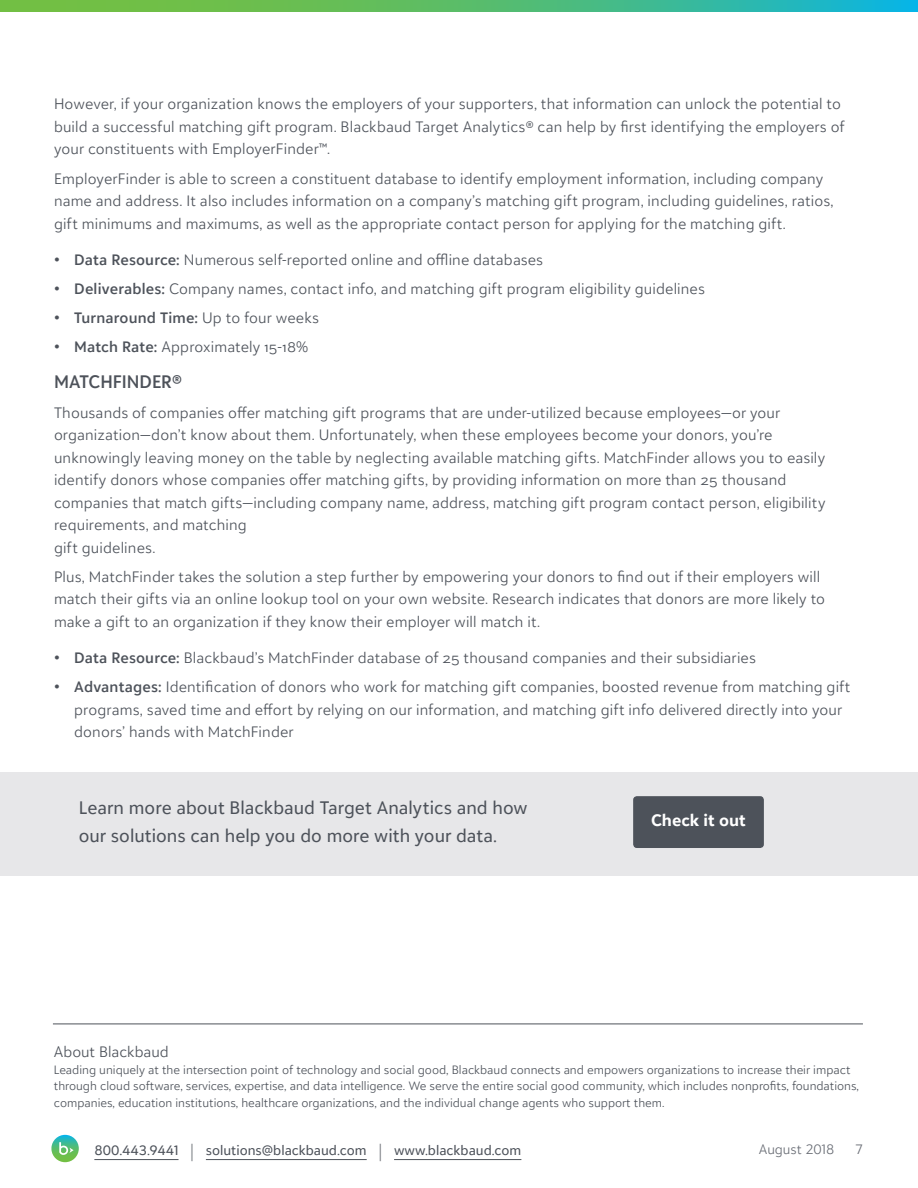
<style>
.page{position:relative;width:918px;height:1188px;background:#fff}
.page>*{position:absolute;margin:0;border:0;box-sizing:border-box;transform-origin:0 0}
.t1{font:18px/28.5px "Blackbaud Sans";color:#4d525a}
.t2{font:600 18px "Blackbaud Sans";color:#4d525a}
.t3{font:700 16.5px "Blackbaud Sans";color:#fff}
.t4{font:300 15px/22.5px "Blackbaud Sans";letter-spacing:.01em;color:#4d525a}
.t5{font:600 15px "Blackbaud Sans";letter-spacing:.01em;color:#4d525a}
.t6{font:13.5px "Blackbaud Sans";color:#4d525a}
.t7{font:300 13.5px "Blackbaud Sans";color:#686c74}
.t8{font:300 12px/16.5px "Blackbaud Sans";color:#4d525a}
.s1{font-weight:600}
.s2{font-weight:300}
.s3{font-weight:300;font-size:20.25px;color:#71757b}
</style>
<div class="page">
<hr style="left:53px;top:1024px;width:810px;height:1px;background:#4d525a">
<svg style="left:0;top:0;width:918px;height:11px;background:#4fbb77"></svg>
<svg style="left:51px;top:1135px;width:28px;height:27px"></svg>
<svg style="left:59px;top:1142px;width:15px;height:13px"></svg>
<hr style="left:94px;top:1159px;width:85px;height:1px;background:#4d525a">
<hr style="left:206px;top:1159px;width:161px;height:1px;background:#4d525a">
<hr style="left:394px;top:1159px;width:127px;height:1px;background:#4d525a">
<div style="left:0;top:772px;width:918px;height:104px;background:#e7e7e9"></div>
<div style="left:633px;top:796px;width:131px;height:52px;background:#4d525a;border-radius:4px"></div>
<p class="t4" style="left:54px;top:93px;width:792px">However, if your organization knows the employers of your supporters, that information can unlock the potential to build a successful matching gift program. Blackbaud Target Analytics® can help by first identifying the employers of your constituents with EmployerFinder™.</p>
<p class="t4" style="left:54px;top:167px;width:781px">EmployerFinder is able to screen a constituent database to identify employment information, including company name and address. It also includes information on a company’s matching gift program, including guidelines, ratios, gift minimums and maximums, as well as the appropriate contact person for applying for the matching gift.</p>
<p class="t4" style="left:54px;top:248px;width:491px"><span class="s1">• Data Resource:</span> Numerous self-reported online and offline databases</p>
<p class="t4" style="left:54px;top:277px;width:652px"><span class="s1">• Deliverables:</span> Company names, contact info, and matching gift program eligibility guidelines</p>
<p class="t5" style="left:54px;top:308px;width:267px">• Turnaround Time: <span class="s2">Up to four weeks</span></p>
<p class="t4" style="left:54px;top:336px;width:256px"><span class="s1">• Match Rate:</span> Approximately 15-18%</p>
<p class="t2" style="left:54px;top:371px;width:129px">MATCHFINDER®</p>
<p class="t4" style="left:54px;top:401px;width:773px">Thousands of companies offer matching gift programs that are under-utilized because employees—or your organization—don’t know about them. Unfortunately, when these employees become your donors, you’re unknowingly leaving money on the table by neglecting available matching gifts. MatchFinder allows you to easily identify donors whose companies offer matching gifts, by providing information on more than 25 thousand companies that match gifts—including company name, address, matching gift program contact person, eligibility requirements, and matching<br>gift guidelines.</p>
<p class="t4" style="left:54px;top:565px;width:773px">Plus, MatchFinder takes the solution a step further by empowering your donors to find out if their employers will match their gifts via an online lookup tool on your own website. Research indicates that donors are more likely to make a gift to an organization if they know their employer will match it.</p>
<p class="t4" style="left:54px;top:646px;width:703px"><span class="s1">• Data Resource:</span> Blackbaud’s MatchFinder database of 25 thousand companies and their subsidiaries</p>
<p class="t4" style="left:74px;top:675px;width:778px;text-indent:-20px"><span class="s1">• Advantages:</span> Identification of donors who work for matching gift companies, boosted revenue from matching gift programs, saved time and effort by relying on our information, and matching gift info delivered directly into your donors’ hands with MatchFinder</p>
<p class="t1" style="left:79px;top:793px;width:450px">Learn more about Blackbaud Target Analytics and how our solutions can help you do more with your data.</p>
<p class="t3" style="left:651px;top:810px;width:96px">Check it out</p>
<p class="t4" style="left:54px;top:1040px;width:116px">About Blackbaud</p>
<p class="t8" style="left:54px;top:1061px;width:807px">Leading uniquely at the intersection point of technology and social good, Blackbaud connects and empowers organizations to increase their impact through cloud software, services, expertise, and data intelligence. We serve the entire social good community, which includes nonprofits, foundations, companies, education institutions, healthcare organizations, and the individual change agents who support them.</p>
<p class="t6" style="left:94px;top:1142px;width:429px">800.443.9441 <span class="s3">|</span> solutions@blackbaud.com <span class="s3">|</span> www.blackbaud.com</p>
<p class="t7" style="left:759px;top:1141px;width:77px">August 2018</p>
<p class="t7" style="left:856px;top:1141px;width:8px">7</p>
</div>
